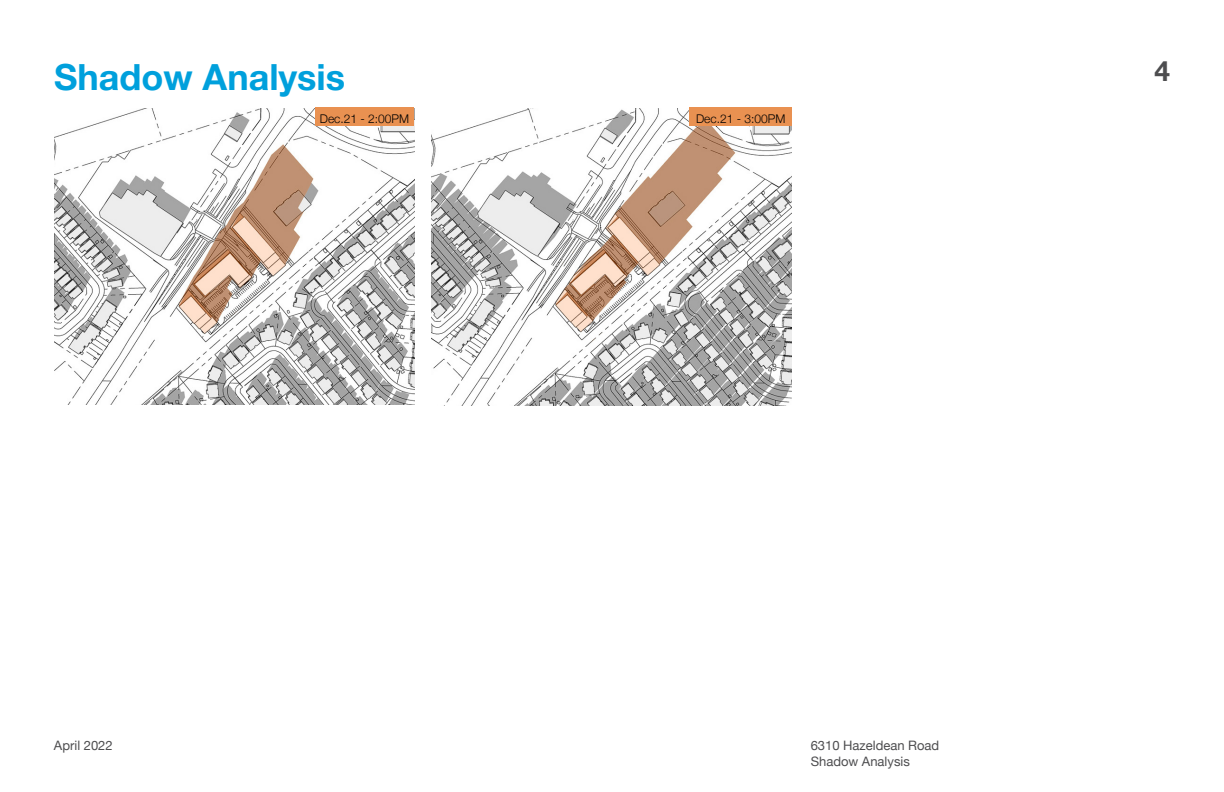
<style>
.page{position:relative;width:1224px;height:792px;background:#fff}
.page>*{position:absolute;margin:0;border:0;box-sizing:border-box;transform-origin:0 0}
.t1{font:700 36px "Helvetica Neue";color:#00a0dc}
.t2{font:700 28px "Helvetica Neue";color:#4d4d4f}
.t3{font:13px/15.6px "Helvetica Neue";color:#4d4d4f}
.t4{font:300 12px "Helvetica Neue";color:#000}
</style>
<div class="page">
<img style="left:54px;top:108px;width:360px;height:297px">
<img style="left:432px;top:108px;width:360px;height:297px">
<div style="left:315px;top:108px;width:99px;height:18px;background:#e99151"></div>
<div style="left:689px;top:108px;width:103px;height:18px;background:#e99151"></div>
<h1 class="t1" style="left:54px;top:63px;width:293px">Shadow Analysis</h1>
<p class="t4" style="left:320px;top:112px;width:91px">Dec.21 - 2:00PM</p>
<p class="t4" style="left:696px;top:112px;width:91px">Dec.21 - 3:00PM</p>
<h2 class="t2" style="left:1154px;top:61px;width:17px">4</h2>
<p class="t3" style="left:54px;top:739px;width:60px">April 2022</p>
<p class="t3" style="left:811px;top:739px;width:130px">6310 Hazeldean Road<br>Shadow Analysis</p>
</div>
